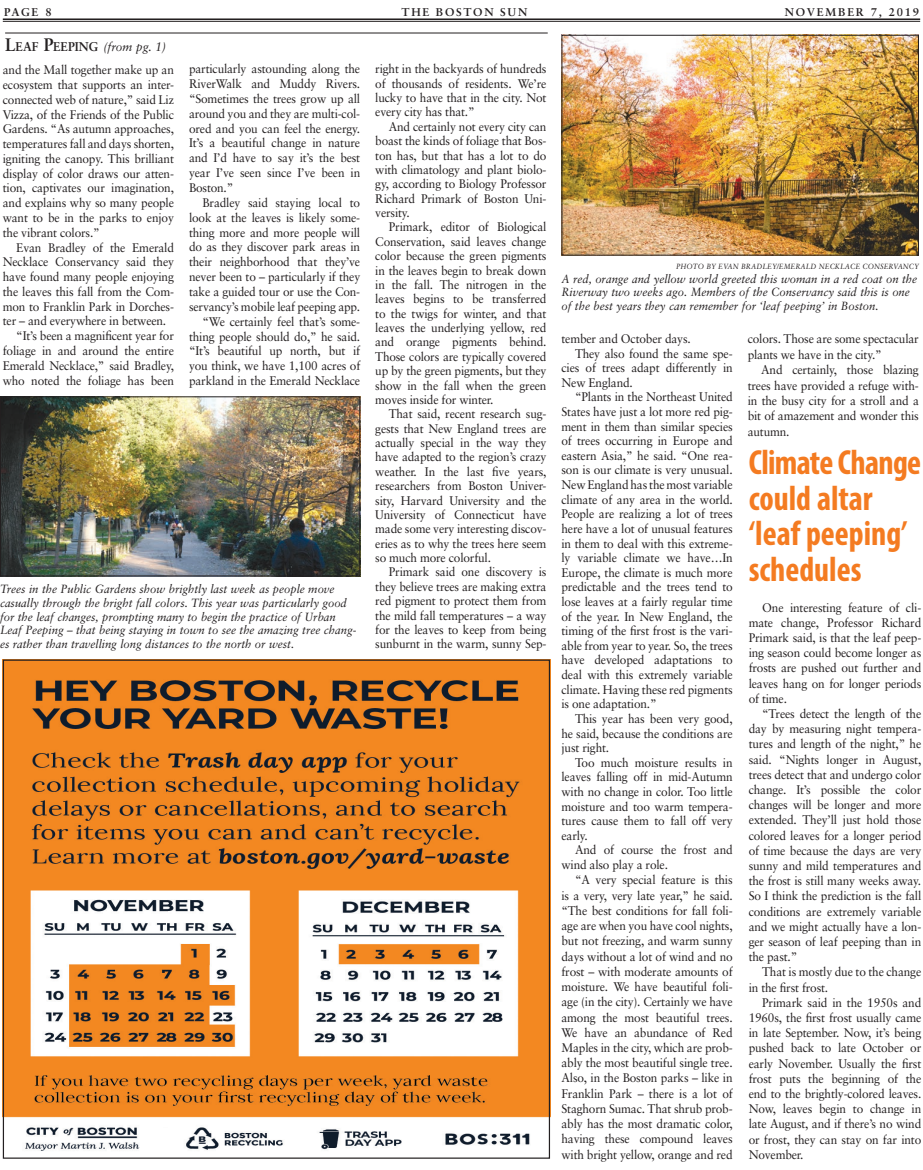
<style>
.page{position:relative;width:923px;height:1170px;background:#fff}
.page>*{position:absolute;margin:0;border:0;box-sizing:border-box;transform-origin:0 0}
.Headline{font:700 condensed 35px/35.9px "Myriad Pro";color:#f47b21;scale:.95 1}
.Headline-2{font:700 condensed 35px "Myriad Pro";letter-spacing:-.02em;color:#f47b21;scale:.95 1}
.Body_Text{font:12.5px/15.2px "Sabon";letter-spacing:-.015em;color:#231f20;text-align:justify;scale:.95 1}
.t1{font:italic 12.5px "Sabon";color:#231f20;scale:.95 1}
._1__Caption_copy{font:italic 11.88px/13.8px "Sabon";color:#231f20;scale:.95 1}
.t2{font:700 11.25px "Sabon";letter-spacing:.15em;color:#231f20}
.Photo_Credit{font:italic 7.5px "Sabon";letter-spacing:.01em;color:#231f20;scale:.95 1}
.s1{font-weight:700;font-style:normal;font-size:18.12px}
.s2{font-weight:700;font-style:normal;font-size:12.62px}
</style>
<div class="page">
<hr style="left:3px;top:18px;width:917px;height:4px;background:#d4d3d3">
<hr style="left:3px;top:18px;width:917px;height:2px;background:#231f20">
<hr style="left:3px;top:21px;width:917px;height:1px;background:#231f20">
<img style="left:5px;top:662px;width:543px;height:489px">
<hr style="left:5px;top:33px;width:542px;height:1px;background:#231f20">
<img style="left:563px;top:37px;width:353px;height:217px">
<div style="left:561px;top:35px;width:357px;height:221px;border:1px solid #231f20"></div>
<img style="left:2px;top:398px;width:356px;height:176px">
<div style="left:0;top:396px;width:360px;height:180px;border:1px solid #231f20"></div>
<p class="t2" style="left:4px;top:5px;width:49px">PAGE 8</p>
<p class="t2" style="left:401px;top:5px;width:127px">THE BOSTON SUN</p>
<p class="t2" style="left:784px;top:5px;width:136px">NOVEMBER 7, 2019</p>
<p class="t1" style="left:5px;top:40px;width:171px"><span class="s1">L</span><span class="s2">EAF</span> <span class="s1">P</span><span class="s2">EEPING</span> (from pg. 1)</p>
<p class="Body_Text" style="left:3px;top:62px;width:182px;line-height:14.8px">and the Mall together make up an ecosystem that supports an inter&shy;connected web of nature,” said Liz Vizza, of the Friends of the Public Gardens. “As autumn approaches, temperatures fall and days shorten, igniting the canopy. This brilliant display of color draws our atten&shy;tion, captivates our imagination, and explains why so many people want to be in the parks to enjoy the vibrant colors.”</p>
<p class="Body_Text" style="left:3px;top:240px;width:182px;line-height:14.8px;text-indent:14px">Evan Bradley of the Emerald Necklace Conservancy said they have found many people enjoying the leaves this fall from the Com&shy;mon to Franklin Park in Dorches&shy;ter – and everywhere in between.</p>
<p class="Body_Text" style="left:3px;top:328px;width:182px;line-height:14.8px;text-indent:14px">“It’s been a magnificent year for foliage in and around the entire Emerald Necklace,” said Bradley, who noted the foliage has been</p>
<p class="Body_Text" style="left:189px;top:61px;width:182px;line-height:14.9px">particularly astounding along the RiverWalk and Muddy Rivers. “Sometimes the trees grow up all around you and they are multi-col&shy;ored and you can feel the energy.<br>It’s a beautiful change in nature and I’d have to say it’s the best year I’ve seen since I’ve been in Boston.”</p>
<p class="Body_Text" style="left:189px;top:195px;width:182px;line-height:14.9px;text-indent:14px">Bradley said staying local to look at the leaves is likely some&shy;thing more and more people will do as they discover park areas in their neighborhood that they’ve never been to – particularly if they take a guided tour or use the Con&shy;servancy’s mobile leaf peeping app.</p>
<p class="Body_Text" style="left:189px;top:314px;width:182px;line-height:14.9px;text-indent:13px">“We certainly feel that’s some&shy;thing people should do,” he said. “It’s beautiful up north, but if you think, we have 1,100 acres of parkland in the Emerald Necklace</p>
<p class="_1__Caption_copy" style="left:0;top:582px;width:377px">Trees in the Public Gardens show brightly last week as people move casually through the bright fall colors. This year was particularly good for the leaf changes, prompting many to begin the practice of Urban Leaf Peeping – that being staying in town to see the amazing tree chang&shy;es rather than travelling long distances to the north or west.</p>
<p class="Body_Text" style="left:375px;top:62px;width:182px;line-height:14.4px">right in the backyards of hundreds of thousands of residents. We’re lucky to have that in the city. Not every city has that.”</p>
<p class="Body_Text" style="left:375px;top:119px;width:182px;line-height:14.4px;text-indent:14px">And certainly not every city can boast the kinds of foliage that Bos&shy;ton has, but that has a lot to do with climatology and plant biolo&shy;gy, according to Biology Professor Richard Primark of Boston Uni&shy;versity.</p>
<p class="Body_Text" style="left:375px;top:220px;width:182px;line-height:14.4px;text-indent:14px">Primark, editor of Biological Conservation, said leaves change color because the green pigments in the leaves begin to break down in the fall. The nitrogen in the leaves begins to be transferred to the twigs for winter, and that leaves the underlying yellow, red and orange pigments behind.<br>Those colors are typically covered up by the green pigments, but they show in the fall when the green moves inside for winter.</p>
<p class="Body_Text" style="left:375px;top:407px;width:182px;line-height:14.4px;text-indent:14px">That said, recent research sug&shy;gests that New England trees are actually special in the way they have adapted to the region’s crazy weather. In the last five years, researchers from Boston Univer&shy;sity, Harvard University and the University of Connecticut have made some very interesting discov&shy;eries as to why the trees here seem so much more colorful.</p>
<p class="Body_Text" style="left:375px;top:565px;width:182px;line-height:14.4px;text-indent:14px">Primark said one discovery is they believe trees are making extra red pigment to protect them from the mild fall temperatures – a way for the leaves to keep from being sunburnt in the warm, sunny Sep-</p>
<p class="Photo_Credit" style="left:676px;top:262px;width:257px">PHOTO BY EVAN BRADLEY/EMERALD NECKLACE CONSERVANCY</p>
<p class="_1__Caption_copy" style="left:561px;top:272px;width:376px">A red, orange and yellow world greeted this woman in a red coat on the<br>Riverway two weeks ago. Members of the Conservancy said this is one of the best years they can remember for ‘leaf peeping’ in Boston.</p>
<p class="Body_Text" style="left:561px;top:331px;width:137px">tember and October days.</p>
<p class="Body_Text" style="left:561px;top:346px;width:182px;line-height:14.6px;text-indent:14px">They also found the same spe&shy;cies of trees adapt differently in New England.</p>
<p class="Body_Text" style="left:561px;top:390px;width:182px;line-height:14.6px;text-indent:14px">“Plants in the Northeast United States have just a lot more red pig&shy;ment in them than similar species of trees occurring in Europe and eastern Asia,” he said. “One rea&shy;son is our climate is very unusual.<br>New England has the most variable climate of any area in the world.<br>People are realizing a lot of trees here have a lot of unusual features in them to deal with this extreme&shy;ly variable climate we have…In Europe, the climate is much more predictable and the trees tend to lose leaves at a fairly regular time of the year. In New England, the timing of the first frost is the vari&shy;able from year to year. So, the trees have developed adaptations to deal with this extremely variable climate. Having these red pigments is one adaptation.”</p>
<p class="Body_Text" style="left:561px;top:711px;width:182px;line-height:14.6px;text-indent:14px">This year has been very good, he said, because the conditions are just right.</p>
<p class="Body_Text" style="left:561px;top:755px;width:182px;line-height:14.6px;text-indent:14px">Too much moisture results in leaves falling off in mid-Autumn with no change in color. Too little moisture and too warm tempera&shy;tures cause them to fall off very early.</p>
<p class="Body_Text" style="left:561px;top:843px;width:182px;line-height:14.8px;text-indent:14px">And of course the frost and wind also play a role.</p>
<p class="Body_Text" style="left:561px;top:872px;width:182px;text-indent:14px">“A very special feature is this is a very, very late year,” he said. “The best conditions for fall foli&shy;age are when you have cool nights, but not freezing, and warm sunny days without a lot of wind and no frost – with moderate amounts of moisture. We have beautiful foli&shy;age (in the city). Certainly we have among the most beautiful trees.<br>We have an abundance of Red Maples in the city, which are prob&shy;ably the most beautiful single tree.<br>Also, in the Boston parks – like in Franklin Park – there is a lot of Staghorn Sumac. That shrub prob&shy;ably has the most dramatic color, having these compound leaves with bright yellow, orange and red</p>
<p class="Body_Text" style="left:747px;top:330px;width:182px;line-height:16px">colors. Those are some spectacular plants we have in the city.”</p>
<p class="Body_Text" style="left:747px;top:362px;width:182px;text-indent:14px">And certainly, those blazing trees have provided a refuge with&shy;in the busy city for a stroll and a bit of amazement and wonder this autumn.</p>
<p class="Headline-2" style="left:748px;top:440px;width:183px">Climate Change</p>
<p class="Headline" style="left:748px;top:479px;width:169px">could altar ‘leaf peeping’ schedules</p>
<p class="Body_Text" style="left:748px;top:599px;width:183px;text-indent:13px">One interesting feature of cli&shy;mate change, Professor Richard Primark said, is that the leaf peep&shy;ing season could become longer as frosts are pushed out further and leaves hang on for longer periods of time.</p>
<p class="Body_Text" style="left:748px;top:706px;width:183px;text-indent:13px">“Trees detect the length of the day by measuring night tempera&shy;tures and length of the night,” he said. “Nights longer in August, trees detect that and undergo color change. It’s possible the color changes will be longer and more extended. They’ll just hold those colored leaves for a longer period of time because the days are very sunny and mild temperatures and the frost is still many weeks away.<br>So I think the prediction is the fall conditions are extremely variable and we might actually have a lon&shy;ger season of leaf peeping than in the past.”</p>
<p class="Body_Text" style="left:748px;top:964px;width:183px;text-indent:13px">That is mostly due to the change in the first frost.</p>
<p class="Body_Text" style="left:748px;top:995px;width:183px;text-indent:13px">Primark said in the 1950s and 1960s, the first frost usually came in late September. Now, it’s being pushed back to late October or early November. Usually the first frost puts the beginning of the end to the brightly-colored leaves.<br>Now, leaves begin to change in late August, and if there’s no wind or frost, they can stay on far into November.</p>
</div>
